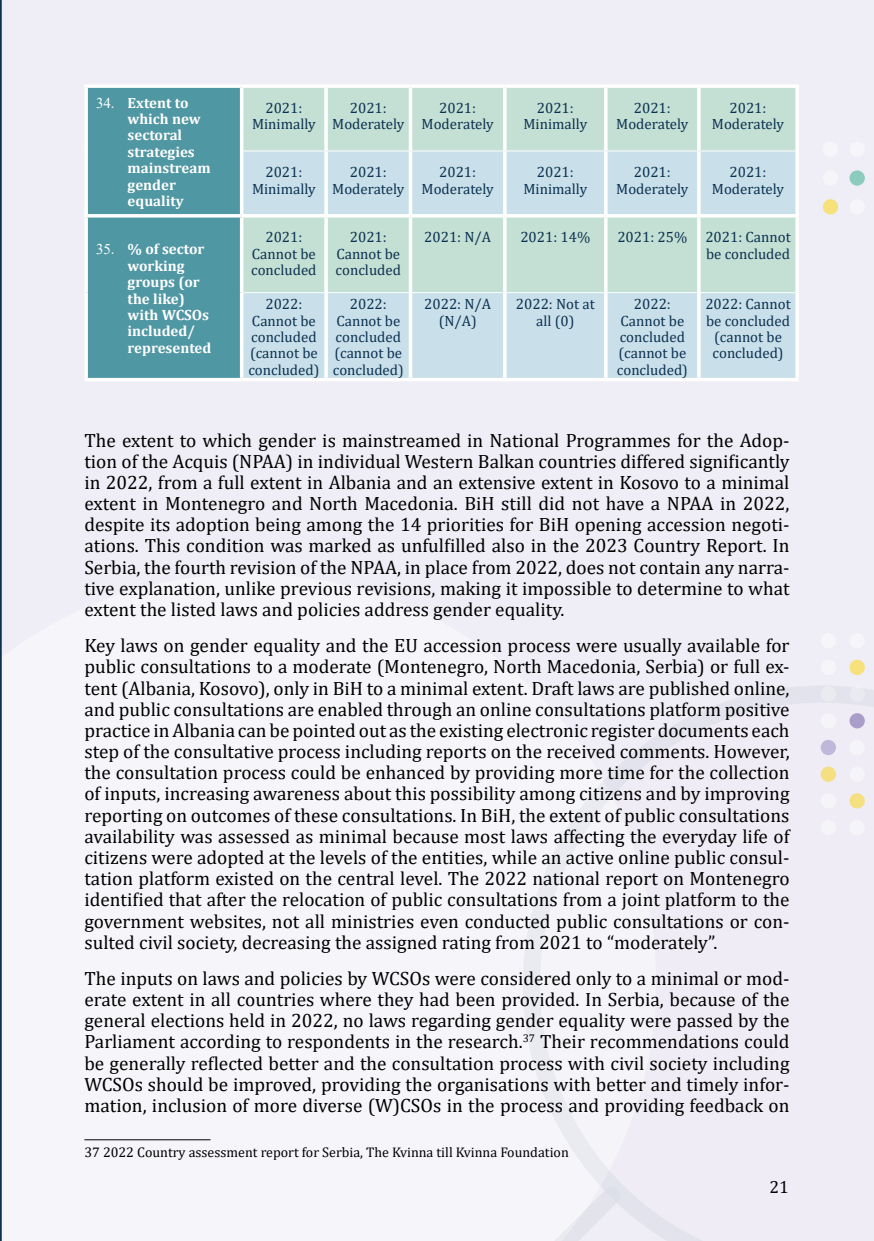
<style>
.page{position:relative;width:874px;height:1241px;background:#fff}
.page>*{position:absolute;margin:0;border:0;box-sizing:border-box;transform-origin:0 0}
.t1{font:19.25px/21.2px "Cambria";color:#000;text-align:justify}
.t2{font:17.5px "Cambria";color:#000}
.t3{font:14.88px/16.4px "Cambria";color:#0c3251;text-align:center}
.t4{font:700 14.88px/16.3px "Cambria";color:#fff}
.t5{font:14px "Cambria";color:#000}
.s1{font-family:"Times New Roman";font-weight:400}
</style>
<div class="page">
<div style="left:0;top:0;width:873px;height:1240px;background:#efedf5"></div>
<div style="left:88px;top:88px;width:152px;height:290px;background:#4f97a3"></div>
<div style="left:243px;top:88px;width:552px;height:62px;background:#c4dfd3"></div>
<svg style="left:243px;top:151px;width:552px;height:227px;background:#c7dfe1"></svg>
<svg style="left:84px;top:84px;width:157px;height:4px"></svg>
<hr style="left:84px;top:88px;width:4px;height:63px;background:#fff">
<hr style="left:241px;top:84px;width:85px;height:4px;background:#f8fbfb">
<hr style="left:240px;top:88px;width:3px;height:63px;background:#fff">
<hr style="left:326px;top:84px;width:84px;height:4px;background:#fff">
<hr style="left:324px;top:88px;width:3px;height:62px;background:#fff">
<hr style="left:410px;top:84px;width:94px;height:4px;background:#f8fbfb">
<svg style="left:408px;top:88px;width:4px;height:62px"></svg>
<hr style="left:504px;top:84px;width:101px;height:4px;background:#f8fbfb">
<hr style="left:503px;top:88px;width:3px;height:62px;background:#fff">
<hr style="left:605px;top:84px;width:93px;height:4px;background:#f8fbfb">
<svg style="left:603px;top:88px;width:4px;height:62px"></svg>
<hr style="left:698px;top:84px;width:100px;height:4px;background:#fff">
<svg style="left:696px;top:88px;width:4px;height:62px"></svg>
<hr style="left:795px;top:88px;width:3px;height:63px;background:#fff">
<hr style="left:84px;top:151px;width:4px;height:63px;background:#fff">
<hr style="left:240px;top:151px;width:3px;height:63px;background:#fff">
<hr style="left:324px;top:151px;width:3px;height:63px;background:#fff">
<svg style="left:408px;top:151px;width:4px;height:63px"></svg>
<hr style="left:503px;top:151px;width:3px;height:63px;background:#fff">
<svg style="left:603px;top:151px;width:4px;height:63px"></svg>
<svg style="left:696px;top:151px;width:4px;height:63px"></svg>
<hr style="left:795px;top:151px;width:3px;height:63px;background:#fff">
<hr style="left:84px;top:214px;width:157px;height:3px;background:#fff">
<hr style="left:84px;top:217px;width:4px;height:75px;background:#f8f7fa">
<hr style="left:241px;top:214px;width:85px;height:3px;background:#fff">
<hr style="left:240px;top:217px;width:3px;height:75px;background:#fff">
<hr style="left:326px;top:214px;width:84px;height:3px;background:#fff">
<hr style="left:324px;top:217px;width:3px;height:75px;background:#fff">
<hr style="left:410px;top:214px;width:94px;height:3px;background:#fff">
<svg style="left:408px;top:217px;width:4px;height:75px"></svg>
<hr style="left:504px;top:214px;width:101px;height:3px;background:#fff">
<hr style="left:503px;top:217px;width:3px;height:75px;background:#fff">
<hr style="left:605px;top:214px;width:93px;height:3px;background:#fff">
<svg style="left:603px;top:217px;width:4px;height:75px"></svg>
<hr style="left:698px;top:214px;width:100px;height:3px;background:#fff">
<svg style="left:696px;top:217px;width:4px;height:75px"></svg>
<hr style="left:795px;top:217px;width:3px;height:75px;background:#fff">
<hr style="left:84px;top:292px;width:4px;height:86px;background:#f8f7fa">
<hr style="left:240px;top:292px;width:3px;height:86px;background:#fff">
<hr style="left:324px;top:293px;width:3px;height:85px;background:#fff">
<svg style="left:408px;top:293px;width:4px;height:85px"></svg>
<hr style="left:503px;top:293px;width:3px;height:85px;background:#fff">
<svg style="left:603px;top:293px;width:4px;height:85px"></svg>
<svg style="left:696px;top:293px;width:4px;height:85px"></svg>
<hr style="left:795px;top:292px;width:3px;height:86px;background:#fff">
<hr style="left:84px;top:378px;width:157px;height:3px;background:#fff">
<hr style="left:241px;top:378px;width:85px;height:3px;background:#fff">
<hr style="left:326px;top:378px;width:84px;height:3px;background:#fff">
<hr style="left:410px;top:378px;width:94px;height:3px;background:#fff">
<hr style="left:504px;top:378px;width:101px;height:3px;background:#fff">
<hr style="left:605px;top:378px;width:93px;height:3px;background:#fff">
<hr style="left:698px;top:378px;width:100px;height:3px;background:#fff">
<hr style="left:243px;top:150px;width:83px;height:1px;background:#fff">
<hr style="left:326px;top:150px;width:84px;height:1px;background:#fff">
<hr style="left:410px;top:150px;width:94px;height:1px;background:#fff">
<hr style="left:504px;top:150px;width:101px;height:1px;background:#fff">
<hr style="left:605px;top:150px;width:93px;height:1px;background:#fff">
<hr style="left:698px;top:150px;width:97px;height:1px;background:#fff">
<hr style="left:243px;top:292px;width:83px;height:1px;background:#fff">
<hr style="left:326px;top:292px;width:84px;height:1px;background:#fff">
<hr style="left:410px;top:292px;width:94px;height:1px;background:#fff">
<hr style="left:504px;top:292px;width:101px;height:1px;background:#fff">
<hr style="left:605px;top:292px;width:93px;height:1px;background:#fff">
<hr style="left:698px;top:292px;width:97px;height:1px;background:#fff">
<hr style="left:84px;top:1139px;width:126px;height:1px;background:#000">
<p class="t4" style="left:128px;top:94px;width:84px;text-indent:-32px"><span class="s1">34.</span> Extent to which new sectoral strategies mainstream gender equality</p>
<p class="t3" style="left:252px;top:99px;width:65px">2021:<br>Minimally</p>
<p class="t3" style="left:332px;top:99px;width:74px">2021:<br>Moderately</p>
<p class="t3" style="left:421px;top:99px;width:74px">2021:<br>Moderately</p>
<p class="t3" style="left:523px;top:99px;width:65px">2021:<br>Minimally</p>
<p class="t3" style="left:616px;top:99px;width:74px">2021:<br>Moderately</p>
<p class="t3" style="left:711px;top:99px;width:74px">2021:<br>Moderately</p>
<p class="t3" style="left:252px;top:164px;width:65px">2021:<br>Minimally</p>
<p class="t3" style="left:332px;top:164px;width:74px">2021:<br>Moderately</p>
<p class="t3" style="left:421px;top:164px;width:74px">2021:<br>Moderately</p>
<p class="t3" style="left:523px;top:164px;width:65px">2021:<br>Minimally</p>
<p class="t3" style="left:616px;top:164px;width:74px">2021:<br>Moderately</p>
<p class="t3" style="left:711px;top:164px;width:74px">2021:<br>Moderately</p>
<p class="t4" style="left:127px;top:240px;width:85px;text-indent:-32px"><span class="s1">35.</span> % of sector working groups (or the like) with WCSOs included/ represented</p>
<p class="t3" style="left:251px;top:229px;width:67px">2021:<br>Cannot be concluded</p>
<p class="t3" style="left:335px;top:229px;width:67px">2021:<br>Cannot be concluded</p>
<p class="t3" style="left:424px;top:229px;width:68px">2021: N/A</p>
<p class="t3" style="left:520px;top:229px;width:71px">2021: 14%</p>
<p class="t3" style="left:617px;top:229px;width:175px;text-align:right">2021: 25% 2021: Cannot be concluded</p>
<p class="t3" style="left:248px;top:296px;width:73px">2022:<br>Cannot be concluded (cannot be concluded)</p>
<p class="t3" style="left:332px;top:296px;width:73px">2022:<br>Cannot be concluded (cannot be concluded)</p>
<p class="t3" style="left:424px;top:296px;width:68px">2022: N/A (N/A)</p>
<p class="t3" style="left:515px;top:296px;width:80px">2022: Not at all (0)</p>
<p class="t3" style="left:616px;top:296px;width:73px">2022:<br>Cannot be concluded (cannot be concluded)</p>
<p class="t3" style="left:705px;top:296px;width:87px">2022: Cannot be concluded (cannot be concluded)</p>
<p class="t1" style="left:84px;top:429px;width:706px">The extent to which gender is mainstreamed in National Programmes for the Adop&shy;tion of the Acquis (NPAA) in individual Western Balkan countries differed significantly in 2022, from a full extent in Albania and an extensive extent in Kosovo to a minimal extent in Montenegro and North Macedonia. BiH still did not have a NPAA in 2022, despite its adoption being among the 14 priorities for BiH opening accession negoti&shy;ations. This condition was marked as unfulfilled also in the 2023 Country Report. In Serbia, the fourth revision of the NPAA, in place from 2022, does not contain any narra&shy;tive explanation, unlike previous revisions, making it impossible to determine to what extent the listed laws and policies address gender equality.</p>
<p class="t1" style="left:84px;top:634px;width:706px">Key laws on gender equality and the EU accession process were usually available for public consultations to a moderate (Montenegro, North Macedonia, Serbia) or full ex&shy;tent (Albania, Kosovo), only in BiH to a minimal extent. Draft laws are published online, and public consultations are enabled through an online consultations platform positive practice in Albania can be pointed out as the existing electronic register documents each step of the consultative process including reports on the received comments. However, the consultation process could be enhanced by providing more time for the collection of inputs, increasing awareness about this possibility among citizens and by improving reporting on outcomes of these consultations. In BiH, the extent of public consultations availability was assessed as minimal because most laws affecting the everyday life of citizens were adopted at the levels of the entities, while an active online public consul&shy;tation platform existed on the central level. The 2022 national report on Montenegro identified that after the relocation of public consultations from a joint platform to the government websites, not all ministries even conducted public consultations or con&shy;sulted civil society, decreasing the assigned rating from 2021 to “moderately”.</p>
<p class="t1" style="left:84px;top:967px;width:706px">The inputs on laws and policies by WCSOs were considered only to a minimal or mod&shy;erate extent in all countries where they had been provided. In Serbia, because of the general elections held in 2022, no laws regarding gender equality were passed by the Parliament according to respondents in the research.<sup>37</sup> Their recommendations could be generally reflected better and the consultation process with civil society including WCSOs should be improved, providing the organisations with better and timely infor&shy;mation, inclusion of more diverse (W)CSOs in the process and providing feedback on</p>
<p class="t5" style="left:84px;top:1143px;width:485px">37 2022 Country assessment report for Serbia, The Kvinna till Kvinna Foundation</p>
<p class="t2" style="left:769px;top:1176px;width:21px">21</p>
</div>
